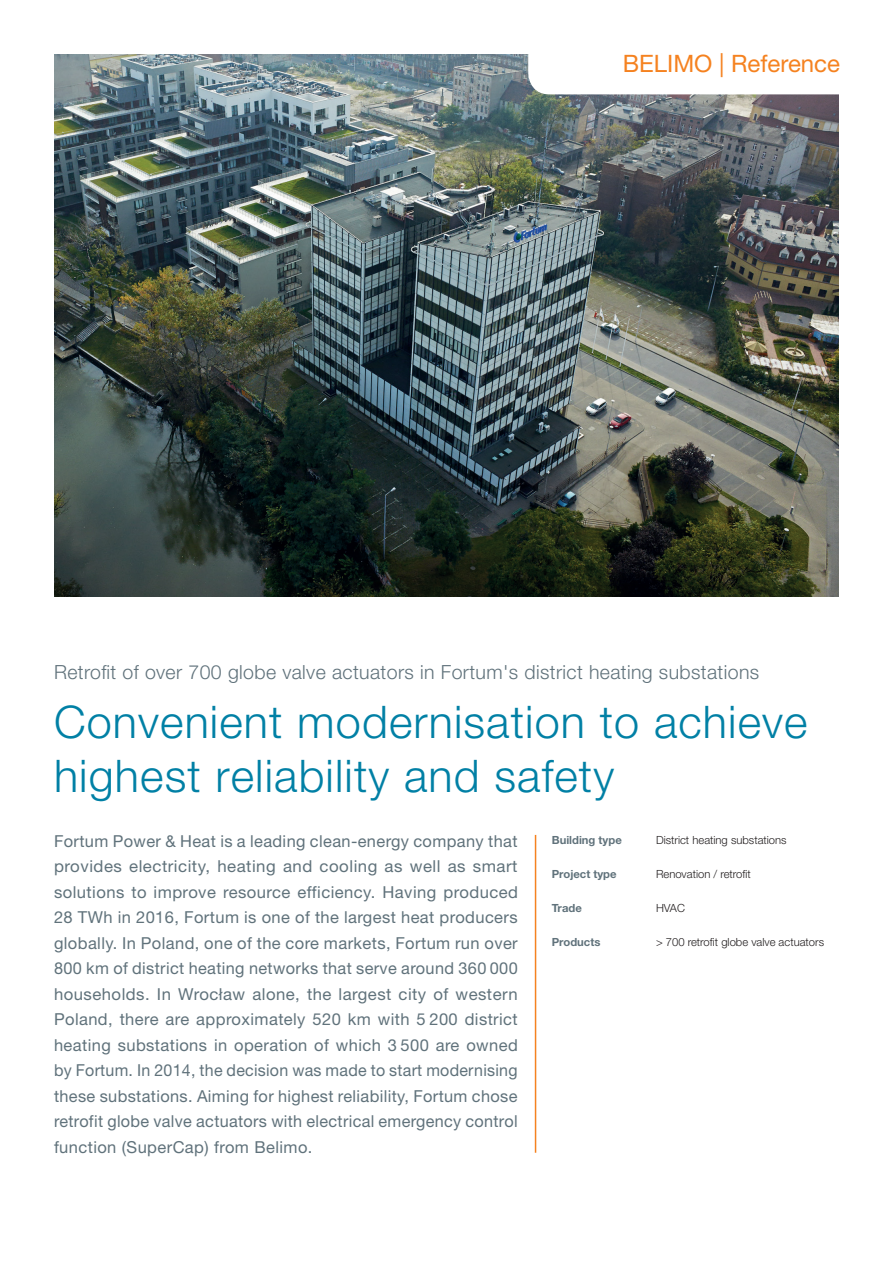
<style>
.page{position:relative;width:893px;height:1263px;background:#fff}
.page>*{position:absolute;margin:0;border:0;box-sizing:border-box;transform-origin:0 0}
.t1{font:300 45px/54px "Helvetica Neue LT Std";letter-spacing:.025em;color:#0180a5}
.t2{font:24px "Helvetica Neue LT Std";color:#f58220}
.t3{font:300 19.5px "Helvetica Neue LT Std";letter-spacing:.02em;color:#60727b}
.t4{font:16.5px/25.5px "Helvetica Neue LT Std";letter-spacing:.025em;color:#60727b;text-align:justify}
.t5{font:300 11.25px "Helvetica Neue LT Std";color:#231f20}
.t6{font:700 11.25px "Helvetica Neue LT Std";color:#60727b}
</style>
<div class="page">
<hr style="left:535px;top:835px;width:1px;height:318px;background:#f58220">
<img style="left:54px;top:54px;width:785px;height:542px">
<svg style="left:528px;top:54px;width:311px;height:40px"></svg>
<h2 class="t2" style="left:623px;top:49px;width:219px">BELIMO | Reference</h2>
<p class="t3" style="left:54px;top:660px;width:707px">Retrofit of over 700 globe valve actuators in Fortum's district heating substations</p>
<h1 class="t1" style="left:54px;top:694px;width:755px">Convenient modernisation to achieve highest reliability and safety</h1>
<p class="t4" style="left:54px;top:828px;width:465px">Fortum Power &amp; Heat is a leading clean-energy company that provides electricity, heating and cooling as well as smart solutions to improve resource efficiency. Having produced 28 TWh in 2016, Fortum is one of the largest heat producers globally. In Poland, one of the core markets, Fortum run over 800 km of district heating networks that serve around 360 000 households. In Wrocław alone, the largest city of western Poland, there are approximately 520 km with 5 200 district heating substations in operation of which 3 500 are owned by Fortum. In 2014, the decision was made to start modernising these substations. Aiming for highest reliability, Fortum chose retrofit globe valve actuators with electrical emergency control function (SuperCap) from Belimo.</p>
<p class="t6" style="left:552px;top:833px;width:71px">Building type</p>
<p class="t5" style="left:656px;top:833px;width:132px">District heating substations</p>
<p class="t6" style="left:552px;top:867px;width:66px">Project type</p>
<p class="t5" style="left:656px;top:867px;width:96px">Renovation / retrofit</p>
<p class="t6" style="left:552px;top:901px;width:32px">Trade</p>
<p class="t5" style="left:656px;top:901px;width:30px">HVAC</p>
<p class="t6" style="left:552px;top:935px;width:50px">Products</p>
<p class="t5" style="left:656px;top:935px;width:170px">&gt; 700 retrofit globe valve actuators</p>
</div>
